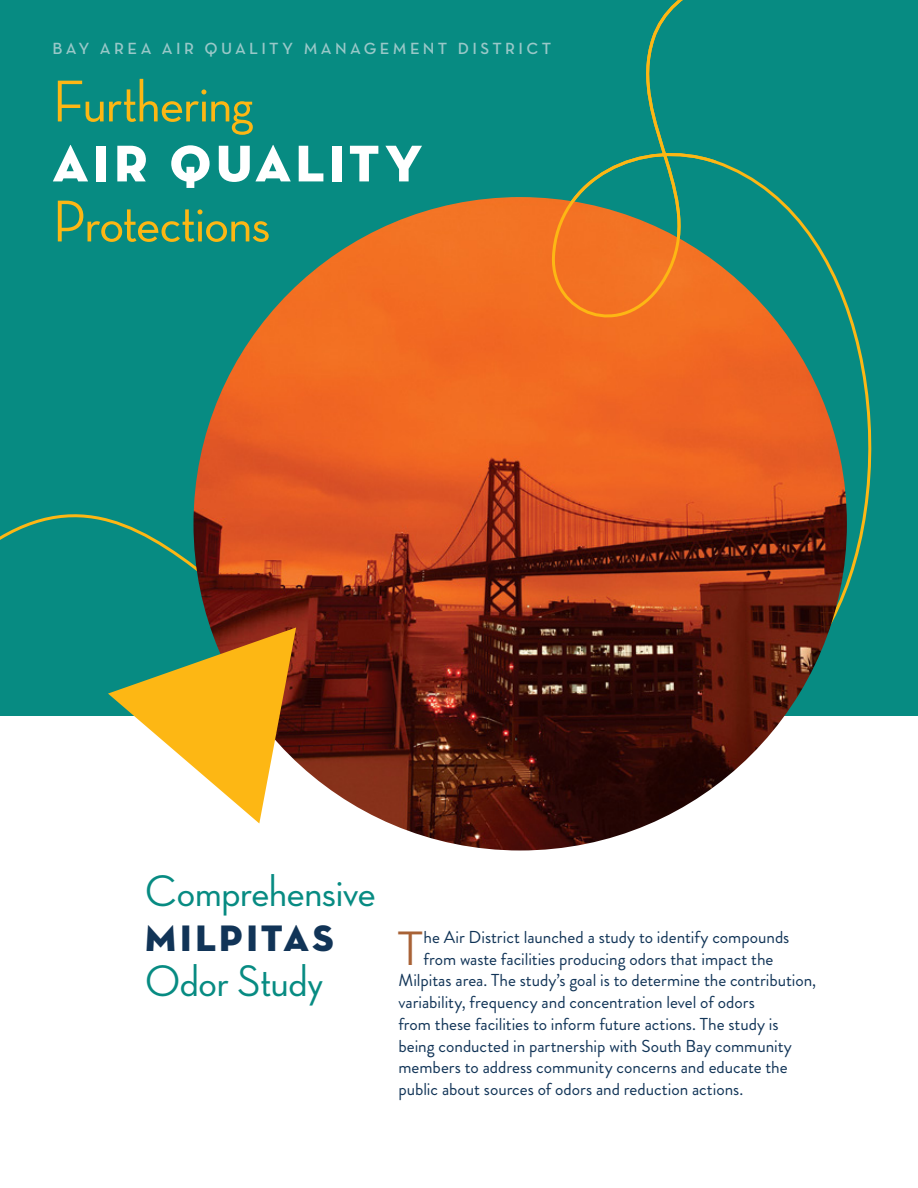
<style>
.page{position:relative;width:918px;height:1188px;background:#fff}
.page>*{position:absolute;margin:0;border:0;box-sizing:border-box;transform-origin:0 0}
.t1{font:500 60px "Neutra Disp";letter-spacing:-.01em;color:#fdb714}
.t2{font:52.5px "Neutra Disp Titling";letter-spacing:.085em;color:#fff}
.t3{font:500 49.2px "Neutra Disp";color:#a86236}
.t4{font:500 45px "Neutra Disp";letter-spacing:-.005em;color:#078b82}
.t5{font:37.5px "Neutra Disp Titling";letter-spacing:.095em;color:#113457}
.t6{font:17.25px "Brandon Grotesque";color:#113457}
.t7{font:16.5px "Neutra Text Demi Alt";letter-spacing:.2em;color:#99c8c8}
</style>
<div class="page">
<div style="left:0;top:0;width:912px;height:773px;background:#078b82"></div>
<img style="left:194px;top:197px;width:653px;height:653px;border-radius:327px">
<svg style="left:108px;top:627px;width:188px;height:196px"></svg>
<svg style="left:548px;top:0;width:306px;height:342px;background:#41866a"></svg>
<p class="t7" style="left:53px;top:38px;width:500px">BAY AREA AIR QUALITY MANAGEMENT DISTRICT</p>
<h1 class="t1" style="left:53px;top:68px;width:202px">Furthering</h1>
<h2 class="t2" style="left:53px;top:131px;width:371px">AIR QUALITY</h2>
<h1 class="t1" style="left:53px;top:188px;width:219px">Protections</h1>
<h3 class="t4" style="left:145px;top:866px;width:232px">Comprehensive</h3>
<h3 class="t5" style="left:145px;top:914px;width:190px">Milpitas</h3>
<h3 class="t4" style="left:145px;top:956px;width:179px">Odor Study</h3>
<h3 class="t3" style="left:397px;top:921px;width:28px">T</h3>
<p class="t6" style="left:424px;top:925px;width:367px">he Air District launched a study to identify compounds</p>
<p class="t6" style="left:424px;top:947px;width:351px">from waste facilities producing odors that impact the</p>
<p class="t6" style="left:398px;top:968px;width:419px">Milpitas area. The study’s goal is to determine the contribution,</p>
<p class="t6" style="left:398px;top:990px;width:358px">variability, frequency and concentration level of odors</p>
<p class="t6" style="left:398px;top:1012px;width:382px">from these facilities to inform future actions. The study is</p>
<p class="t6" style="left:398px;top:1034px;width:395px">being conducted in partnership with South Bay community</p>
<p class="t6" style="left:398px;top:1055px;width:391px">members to address community concerns and educate the</p>
<p class="t6" style="left:398px;top:1077px;width:346px">public about sources of odors and reduction actions.</p>
</div>
